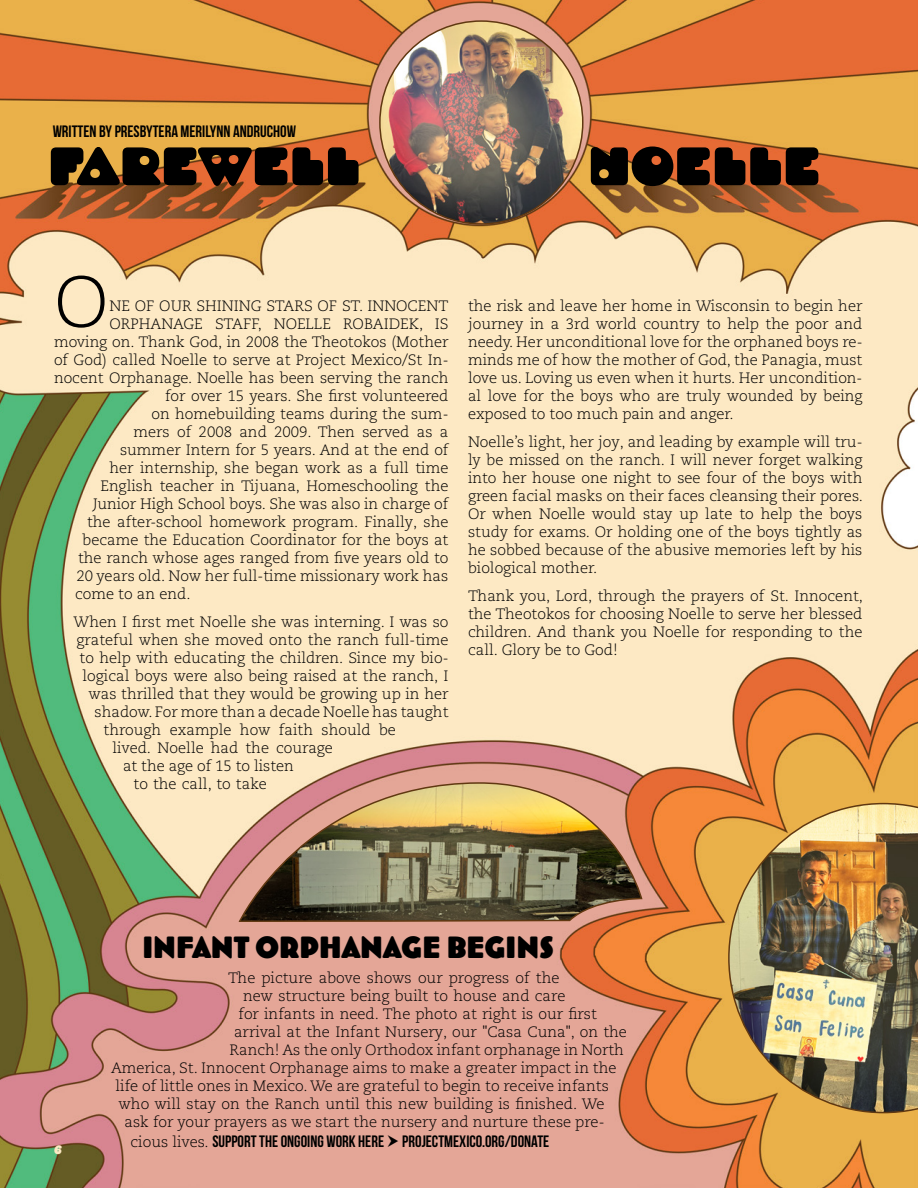
<style>
.page{position:relative;width:918px;height:1188px;background:#fff}
.page>*{position:absolute;margin:0;border:0;box-sizing:border-box;transform-origin:0 0}
.t1{font:300 72px "Caecilia LT Pro 45";color:#000}
.t2{font:800 54px "Droog";color:#000}
.t3{font:29.25px "Bovine Round MVB";color:#000}
.t4{font:16.5px "Bebas Neue";color:#000}
.t5{font:300 15px/18px "Caecilia LT Pro 45";color:#000;text-align:justify}
.t6{font:13.5px "Duckie";color:#fce9c4}
.s1{font-family:"Caecilia LT Pro 45";font-weight:300;font-size:15px}
</style>
<div class="page">
<img style="left:0;top:0;width:918px;height:1188px">
<img style="left:380px;top:21px;width:203px;height:203px;border-radius:101px">
<img style="left:728px;top:803px;width:190px;height:310px">
<img style="left:238px;top:781px;width:405px;height:142px">
<svg style="left:388px;top:1135px;width:10px;height:12px"></svg>
<p class="t4" style="left:53px;top:122px;width:245px">WRITTEN BY PRESBYTERA MERILYNN ANDRUCHOW</p>
<h2 class="t2" style="left:48px;top:130px;width:314px">FAREWELL</h2>
<h2 class="t2" style="left:588px;top:130px;width:234px">NOELLE</h2>
<h1 class="t1" style="left:54px;top:255px;width:56px">O</h1>
<p class="t5" style="left:110px;top:297px;width:340px">NE OF OUR SHINING STARS OF ST. INNOCENT</p>
<p class="t5" style="left:110px;top:315px;width:340px">ORPHANAGE STAFF, NOELLE ROBAIDEK, IS</p>
<p class="t5" style="left:54px;top:333px;width:396px">moving on. Thank God, in 2008 the Theotokos (Mother</p>
<p class="t5" style="left:54px;top:351px;width:396px">of God) called Noelle to serve at Project Mexico/St In-</p>
<p class="t5" style="left:54px;top:369px;width:396px">nocent Orphanage. Noelle has been serving the ranch</p>
<p class="t5" style="left:165px;top:387px;width:285px">for over 15 years. She first volunteered</p>
<p class="t5" style="left:152px;top:405px;width:299px">on homebuilding teams during the sum-</p>
<p class="t5" style="left:134px;top:423px;width:316px">mers of 2008 and 2009. Then served as a</p>
<p class="t5" style="left:120px;top:441px;width:330px">summer Intern for 5 years. And at the end of</p>
<p class="t5" style="left:110px;top:459px;width:340px">her internship, she began work as a full time</p>
<p class="t5" style="left:100px;top:477px;width:349px">English teacher in Tijuana, Homeschooling the</p>
<p class="t5" style="left:93px;top:495px;width:357px">Junior High School boys. She was also in charge of</p>
<p class="t5" style="left:87px;top:513px;width:363px">the after-school homework program. Finally, she</p>
<p class="t5" style="left:82px;top:531px;width:368px">became the Education Coordinator for the boys at</p>
<p class="t5" style="left:78px;top:549px;width:372px">the ranch whose ages ranged from five years old to</p>
<p class="t5" style="left:76px;top:567px;width:373px">20 years old. Now her full-time missionary work has</p>
<p class="t5" style="left:75px;top:585px;width:117px">come to an end.</p>
<p class="t5" style="left:74px;top:613px;width:377px">When I first met Noelle she was interning. I was so</p>
<p class="t5" style="left:77px;top:631px;width:374px">grateful when she moved onto the ranch full-time</p>
<p class="t5" style="left:80px;top:649px;width:371px">to help with educating the children. Since my bio-</p>
<p class="t5" style="left:83px;top:667px;width:368px">logical boys were also being raised at the ranch, I</p>
<p class="t5" style="left:89px;top:685px;width:362px">was thrilled that they would be growing up in her</p>
<p class="t5" style="left:95px;top:703px;width:356px">shadow. For more than a decade Noelle has taught</p>
<p class="t5" style="left:104px;top:721px;width:294px">through example how faith should be</p>
<p class="t5" style="left:113px;top:739px;width:222px">lived. Noelle had the courage</p>
<p class="t5" style="left:123px;top:757px;width:173px">at the age of 15 to listen</p>
<p class="t5" style="left:134px;top:775px;width:135px">to the call, to take</p>
<p class="t5" style="left:468px;top:297px;width:396px">the risk and leave her home in Wisconsin to begin her journey in a 3rd world country to help the poor and needy. Her unconditional love for the orphaned boys re&shy;minds me of how the mother of God, the Panagia, must love us. Loving us even when it hurts. Her uncondition&shy;al love for the boys who are truly wounded by being exposed to too much pain and anger.</p>
<p class="t5" style="left:468px;top:433px;width:397px">Noelle’s light, her joy, and leading by example will tru&shy;ly be missed on the ranch. I will never forget walking into her house one night to see four of the boys with green facial masks on their faces cleansing their pores.<br>Or when Noelle would stay up late to help the boys study for exams. Or holding one of the boys tightly as he sobbed because of the abusive memories left by his biological mother.</p>
<p class="t5" style="left:468px;top:587px;width:397px">Thank you, Lord, through the prayers of St. Innocent, the Theotokos for choosing Noelle to serve her blessed children. And thank you Noelle for responding to the call. Glory be to God!</p>
<p class="t6" style="left:54px;top:1142px;width:9px">6</p>
<h3 class="t3" style="left:142px;top:933px;width:413px">INFANT ORPHANAGE BEGINS</h3>
<p class="t5" style="left:228px;top:969px;width:333px">The picture above shows our progress of the</p>
<p class="t5" style="left:243px;top:987px;width:324px">new structure being built to house and care</p>
<p class="t5" style="left:238px;top:1005px;width:360px">for infants in need. The photo at right is our first</p>
<p class="t5" style="left:234px;top:1023px;width:395px">arrival at the Infant Nursery, our "Casa Cuna", on the</p>
<p class="t5" style="left:230px;top:1041px;width:396px">Ranch! As the only Orthodox infant orphanage in North</p>
<p class="t5" style="left:111px;top:1059px;width:507px">America, St. Innocent Orphanage aims to make a greater impact in the</p>
<p class="t5" style="left:116px;top:1077px;width:495px">life of little ones in Mexico. We are grateful to begin to receive infants</p>
<p class="t5" style="left:118px;top:1095px;width:487px">who will stay on the Ranch until this new building is finished. We</p>
<p class="t5" style="left:124px;top:1113px;width:482px">ask for your prayers as we start the nursery and nurture these pre-</p>
<p class="t4" style="left:130px;top:1132px;width:420px"><span class="s1">cious lives.</span> SUPPORT THE ONGOING WORK HERE PROJECTMEXICO.ORG/DONATE</p>
</div>
